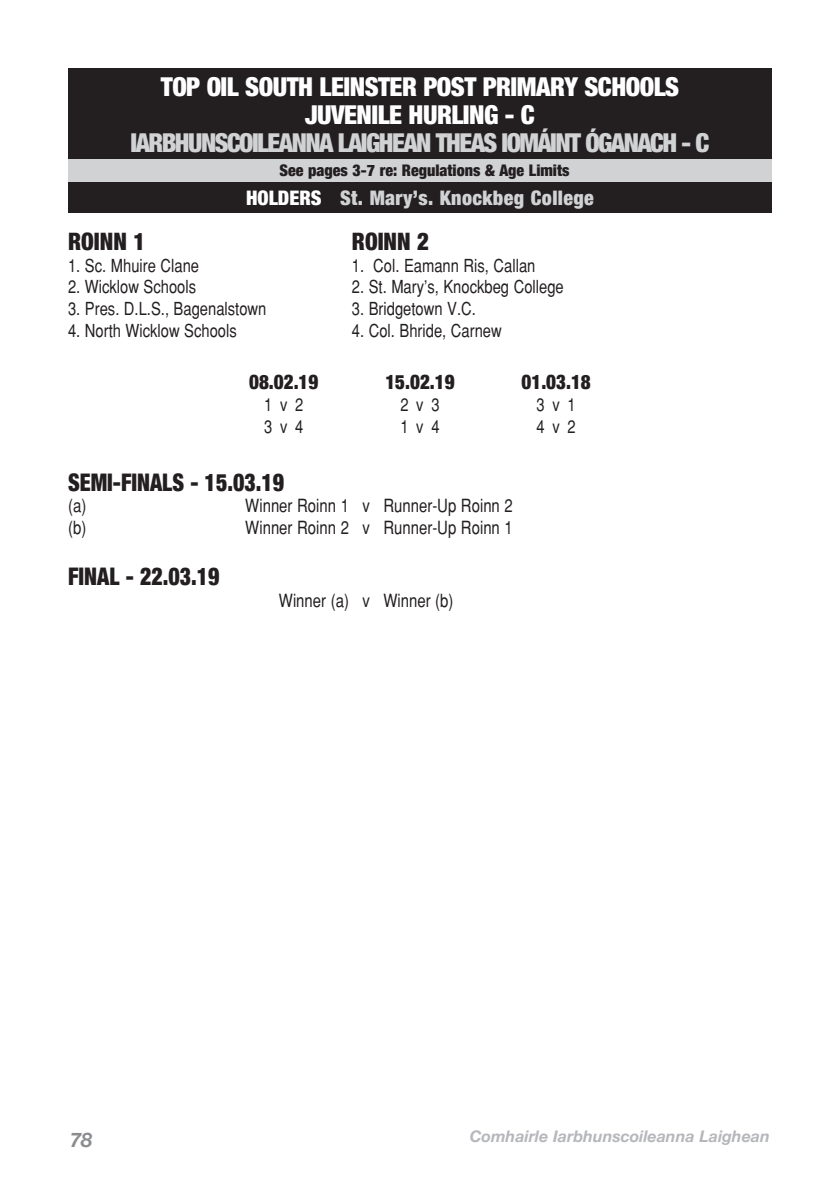
<style>
.page{position:relative;width:840px;height:1191px;background:#fff}
.page>*{position:absolute;margin:0;border:0;box-sizing:border-box;transform-origin:0 0}
.t1{font:900 condensed 26px/28px "Helvetica Neue";letter-spacing:-.02em;color:#fff;text-align:center}
.t2{font:900 condensed 26px "Helvetica Neue";letter-spacing:-.06em;color:#d1d2d4}
.t3{font:900 condensed 24.2px "Helvetica Neue";color:#231f20;scale:.9 1}
.t4{font:900 condensed 24px "Helvetica Neue";color:#231f20;scale:.95 1}
.t5{font:900 condensed 20px "Helvetica Neue";letter-spacing:.02em;color:#d1d2d4}
.t6{font:900 condensed 20px "Helvetica Neue";color:#231f20;scale:.95 1}
.t7{font:italic 700 20px "Helvetica Neue";color:#8a8c8f}
.t8{font:condensed 18.2px "Helvetica";color:#231f20}
.t9{font:condensed 18px "Helvetica";color:#231f20}
.t10{font:900 condensed 16px "Helvetica Neue";color:#231f20}
.t11{font:italic 700 16px "Helvetica Neue";color:#b6b7bb}
.s1{color:#fff}
</style>
<div class="page">
<div style="left:68px;top:181px;width:703px;height:32px;background:#231f20"></div>
<div style="left:68px;top:159px;width:703px;height:23px;background:#d1d2d4"></div>
<div style="left:68px;top:68px;width:703px;height:91px;background:#231f20"></div>
<h1 class="t1" style="left:161px;top:72px;width:519px">TOP OIL SOUTH LEINSTER POST PRIMARY SCHOOLS<br>JUVENILE HURLING - C</h1>
<h1 class="t2" style="left:130px;top:127px;width:580px">IARBHUNSCOILEANNA LAIGHEAN THEAS IOMÁINT ÓGANACH - C</h1>
<p class="t10" style="left:279px;top:161px;width:291px">See pages 3-7 re: Regulations &amp; Age Limits</p>
<p class="t5" style="left:246px;top:185px;width:349px"><span class="s1">HOLDERS</span> St. Mary’s. Knockbeg College</p>
<h3 class="t4" style="left:68px;top:227px;width:83px">ROINN 1</h3>
<h3 class="t4" style="left:352px;top:227px;width:83px">ROINN 2</h3>
<p class="t9" style="left:68px;top:255px;width:132px">1. Sc. Mhuire Clane</p>
<p class="t9" style="left:351px;top:255px;width:185px">1. Col. Eamann Ris, Callan</p>
<p class="t9" style="left:68px;top:276px;width:129px">2. Wicklow Schools</p>
<p class="t9" style="left:351px;top:276px;width:213px">2. St. Mary’s, Knockbeg College</p>
<p class="t9" style="left:68px;top:298px;width:200px">3. Pres. D.L.S., Bagenalstown</p>
<p class="t9" style="left:351px;top:298px;width:125px">3. Bridgetown V.C.</p>
<p class="t9" style="left:68px;top:320px;width:170px">4. North Wicklow Schools</p>
<p class="t9" style="left:351px;top:320px;width:151px">4. Col. Bhride, Carnew</p>
<p class="t6" style="left:249px;top:370px;width:74px">08.02.19</p>
<p class="t6" style="left:385px;top:370px;width:74px">15.02.19</p>
<p class="t6" style="left:521px;top:370px;width:74px">01.03.18</p>
<p class="t9" style="left:264px;top:394px;width:41px">1v2</p>
<p class="t9" style="left:400px;top:394px;width:41px">2v3</p>
<p class="t9" style="left:536px;top:394px;width:41px">3v1</p>
<p class="t9" style="left:264px;top:416px;width:41px">3v4</p>
<p class="t9" style="left:400px;top:416px;width:41px">1v4</p>
<p class="t9" style="left:536px;top:416px;width:41px">4v2</p>
<h2 class="t3" style="left:68px;top:467px;width:241px">SEMI-FINALS - 15.03.19</h2>
<p class="t8" style="left:68px;top:495px;width:20px">(a)</p>
<p class="t8" style="left:245px;top:495px;width:269px">Winner Roinn 1 v Runner-Up Roinn 2</p>
<p class="t8" style="left:68px;top:517px;width:20px">(b)</p>
<p class="t8" style="left:245px;top:517px;width:269px">Winner Roinn 2 v Runner-Up Roinn 1</p>
<h2 class="t3" style="left:68px;top:561px;width:170px">FINAL - 22.03.19</h2>
<p class="t8" style="left:279px;top:590px;width:176px">Winner (a) v Winner (b)</p>
<p class="t7" style="left:70px;top:1127px;width:24px">78</p>
<p class="t11" style="left:469px;top:1126px;width:301px">Comhairle Iarbhunscoileanna Laighean</p>
</div>
